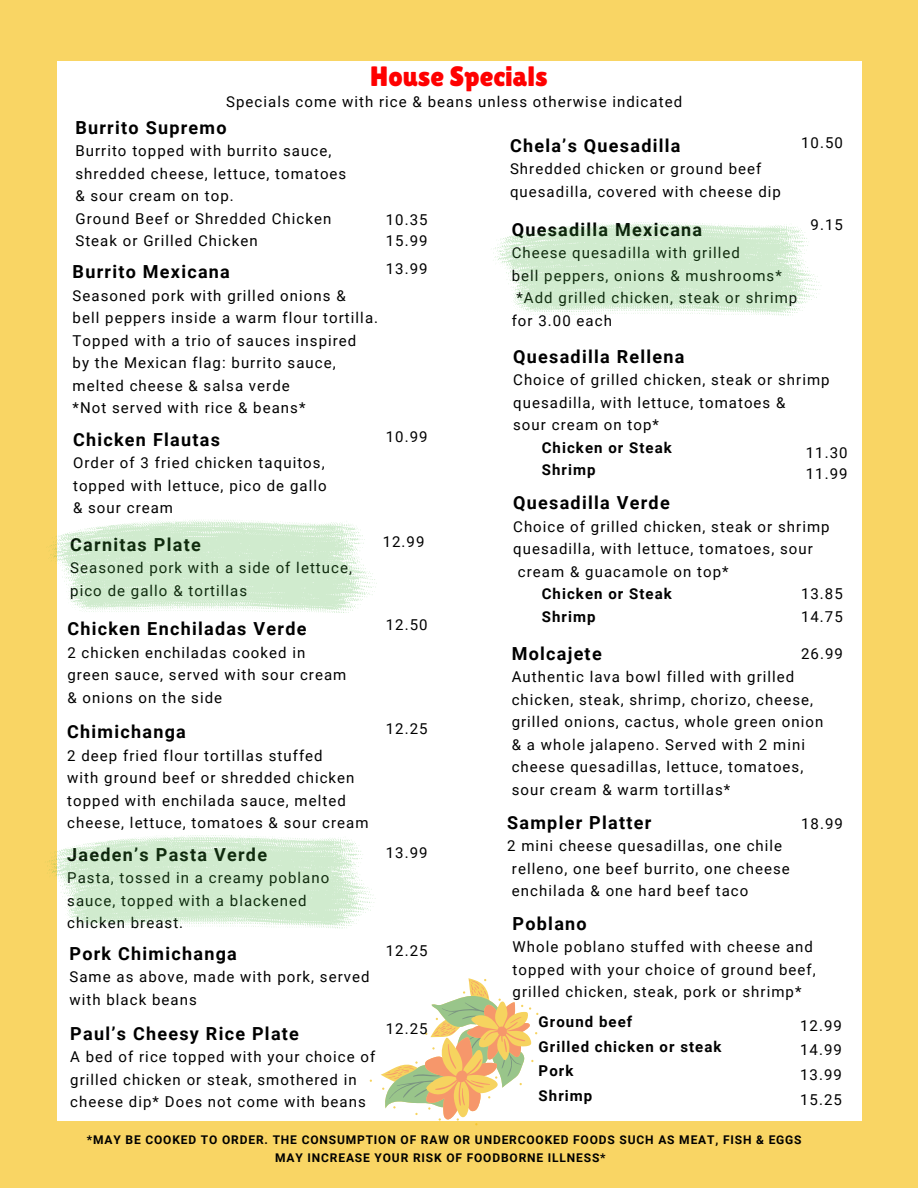
<style>
.page{position:relative;width:918px;height:1188px;background:#f9d564}
.page>*{position:absolute;margin:0;border:0;box-sizing:border-box;transform-origin:0 0}
.t1{font:28.05px "Lilita One";color:#fe0000}
.t2{font:700 18px "Roboto";letter-spacing:.07em;color:#000}
.t3{font:15px/22.5px "Roboto";letter-spacing:.07em;color:#000}
.t4{font:700 15px/24.8px "Roboto";letter-spacing:.07em;color:#000}
.t5{font:700 12px "Roboto";letter-spacing:.07em;color:#000}
</style>
<div class="page">
<div style="left:57px;top:61px;width:804px;height:1060px;background:#fff"></div>
<svg style="left:49px;top:520px;width:328px;height:93px"></svg>
<svg style="left:370px;top:978px;width:168px;height:147px"></svg>
<svg style="left:493px;top:222px;width:327px;height:93px"></svg>
<svg style="left:47px;top:835px;width:329px;height:93px"></svg>
<h3 class="t1" style="left:370px;top:60px;width:179px">House Specials</h3>
<h3 class="t3" style="left:226px;top:90px;width:457px">Specials come with rice &amp; beans unless otherwise indicated</h3>
<h3 class="t2" style="left:75px;top:117px;width:153px">Burrito Supremo</h3>
<h3 class="t3" style="left:75px;top:140px;width:272px">Burrito topped with burrito sauce, shredded cheese, lettuce, tomatoes &amp; sour cream on top.<br>Ground Beef or Shredded Chicken<br>Steak or Grilled Chicken</h3>
<h3 class="t2" style="left:73px;top:262px;width:159px">Burrito Mexicana</h3>
<h3 class="t3" style="left:73px;top:284px;width:307px">Seasoned pork with grilled onions &amp;<br>bell peppers inside a warm flour tortilla.<br>Topped with a trio of sauces inspired<br>by the Mexican flag: burrito sauce, melted cheese &amp; salsa verde<br>*Not served with rice &amp; beans*</h3>
<h3 class="t2" style="left:73px;top:429px;width:148px">Chicken Flautas</h3>
<h3 class="t3" style="left:73px;top:452px;width:255px">Order of 3 fried chicken taquitos, topped with lettuce, pico de gallo &amp; sour cream</h3>
<h3 class="t3" style="left:386px;top:209px;width:43px">10.35</h3>
<h3 class="t3" style="left:386px;top:258px;width:43px">13.99</h3>
<h2 class="t3" style="left:386px;top:230px;width:43px">15.99</h2>
<h3 class="t3" style="left:386px;top:425px;width:43px">10.99</h3>
<p class="t2" style="left:70px;top:534px;width:132px">Carnitas Plate</p>
<p class="t3" style="left:70px;top:557px;width:283px">Seasoned pork with a side of lettuce, pico de gallo &amp; tortillas</p>
<h1 class="t2" style="left:67px;top:618px;width:241px">Chicken Enchiladas Verde</h1>
<h1 class="t3" style="left:67px;top:641px;width:281px">2 chicken enchiladas cooked in green sauce, served with sour cream &amp; onions on the side</h1>
<h3 class="t2" style="left:67px;top:721px;width:120px">Chimichanga</h3>
<h3 class="t3" style="left:67px;top:744px;width:303px">2 deep fried flour tortillas stuffed<br>with ground beef or shredded chicken topped with enchilada sauce, melted cheese, lettuce, tomatoes &amp; sour cream</h3>
<h3 class="t2" style="left:67px;top:844px;width:201px">Jaeden’s Pasta Verde</h3>
<h3 class="t3" style="left:67px;top:867px;width:264px">Pasta, tossed in a creamy poblano sauce, topped with a blackened chicken breast.</h3>
<h3 class="t2" style="left:69px;top:943px;width:169px">Pork Chimichanga</h3>
<h3 class="t3" style="left:69px;top:966px;width:302px">Same as above, made with pork, served with black beans</h3>
<h3 class="t2" style="left:70px;top:1023px;width:230px">Paul’s Cheesy Rice Plate</h3>
<h3 class="t3" style="left:70px;top:1046px;width:307px">A bed of rice topped with your choice of grilled chicken or steak, smothered in cheese dip* Does not come with beans</h3>
<h3 class="t3" style="left:383px;top:531px;width:43px">12.99</h3>
<p class="t3" style="left:386px;top:614px;width:43px">12.50</p>
<h3 class="t3" style="left:386px;top:718px;width:43px">12.25</h3>
<p class="t3" style="left:386px;top:841px;width:43px">13.99</p>
<h3 class="t3" style="left:386px;top:940px;width:43px">12.25</h3>
<h3 class="t3" style="left:386px;top:1017px;width:43px">12.25</h3>
<h3 class="t2" style="left:510px;top:135px;width:172px">Chela’s Quesadilla</h3>
<h3 class="t3" style="left:510px;top:158px;width:272px">Shredded chicken or ground beef quesadilla, covered with cheese dip</h3>
<h3 class="t3" style="left:801px;top:131px;width:43px">10.50</h3>
<h3 class="t2" style="left:512px;top:219px;width:192px">Quesadilla Mexicana</h3>
<h3 class="t3" style="left:512px;top:242px;width:230px">Cheese quesadilla with grilled</h3>
<h3 class="t3" style="left:512px;top:265px;width:272px">bell peppers, onions &amp; mushrooms*</h3>
<h3 class="t3" style="left:516px;top:287px;width:282px">*Add grilled chicken, steak or shrimp</h3>
<h3 class="t3" style="left:512px;top:310px;width:102px">for 3.00 each</h3>
<h3 class="t3" style="left:811px;top:214px;width:34px">9.15</h3>
<h3 class="t2" style="left:513px;top:346px;width:173px">Quesadilla Rellena</h3>
<h3 class="t3" style="left:513px;top:369px;width:318px">Choice of grilled chicken, steak or shrimp</h3>
<h3 class="t3" style="left:513px;top:391px;width:274px">quesadilla, with lettuce, tomatoes &amp;</h3>
<h3 class="t3" style="left:513px;top:414px;width:147px">sour cream on top*</h3>
<h3 class="t4" style="left:542px;top:435px;width:132px">Chicken or Steak</h3>
<h3 class="t4" style="left:542px;top:458px;width:55px">Shrimp</h3>
<h3 class="t2" style="left:513px;top:492px;width:158px">Quesadilla Verde</h3>
<h3 class="t3" style="left:513px;top:515px;width:318px">Choice of grilled chicken, steak or shrimp</h3>
<h3 class="t3" style="left:513px;top:538px;width:301px">quesadilla, with lettuce, tomatoes, sour</h3>
<h3 class="t3" style="left:518px;top:560px;width:212px">cream &amp; guacamole on top*</h3>
<h3 class="t4" style="left:542px;top:582px;width:132px">Chicken or Steak</h3>
<h3 class="t4" style="left:542px;top:604px;width:55px">Shrimp</h3>
<h3 class="t2" style="left:512px;top:643px;width:92px">Molcajete</h3>
<h3 class="t3" style="left:512px;top:666px;width:313px">Authentic lava bowl filled with grilled chicken, steak, shrimp, chorizo, cheese, grilled onions, cactus, whole green onion &amp; a whole jalapeno. Served with 2 mini cheese quesadillas, lettuce, tomatoes, sour cream &amp; warm tortillas*</h3>
<h3 class="t2" style="left:507px;top:812px;width:146px">Sampler Platter</h3>
<h3 class="t3" style="left:512px;top:835px;width:279px;text-indent:-5px">2 mini cheese quesadillas, one chile relleno, one beef burrito, one cheese enchilada &amp; one hard beef taco</h3>
<h3 class="t2" style="left:513px;top:913px;width:76px">Poblano</h3>
<h3 class="t3" style="left:513px;top:936px;width:305px">Whole poblano stuffed with cheese and topped with your choice of ground beef, grilled chicken, steak, pork or shrimp*</h3>
<h3 class="t4" style="left:539px;top:1009px;width:184px">Ground beef<br>Grilled chicken or steak<br>Pork<br>Shrimp</h3>
<h3 class="t3" style="left:806px;top:442px;width:43px;line-height:21.3px">11.30<br>11.99</h3>
<h3 class="t3" style="left:801px;top:583px;width:43px">13.85<br>14.75</h3>
<h3 class="t3" style="left:801px;top:643px;width:43px">26.99</h3>
<h3 class="t3" style="left:801px;top:813px;width:43px">18.99</h3>
<h3 class="t3" style="left:800px;top:1013px;width:43px;line-height:24.8px;text-align:justify">12.99<br>14.99<br>13.99<br>15.25</h3>
<h3 class="t5" style="left:87px;top:1133px;width:716px">*MAY BE COOKED TO ORDER. THE CONSUMPTION OF RAW OR UNDERCOOKED FOODS SUCH AS MEAT, FISH &amp; EGGS</h3>
<h3 class="t5" style="left:275px;top:1151px;width:332px">MAY INCREASE YOUR RISK OF FOODBORNE ILLNESS*</h3>
</div>
